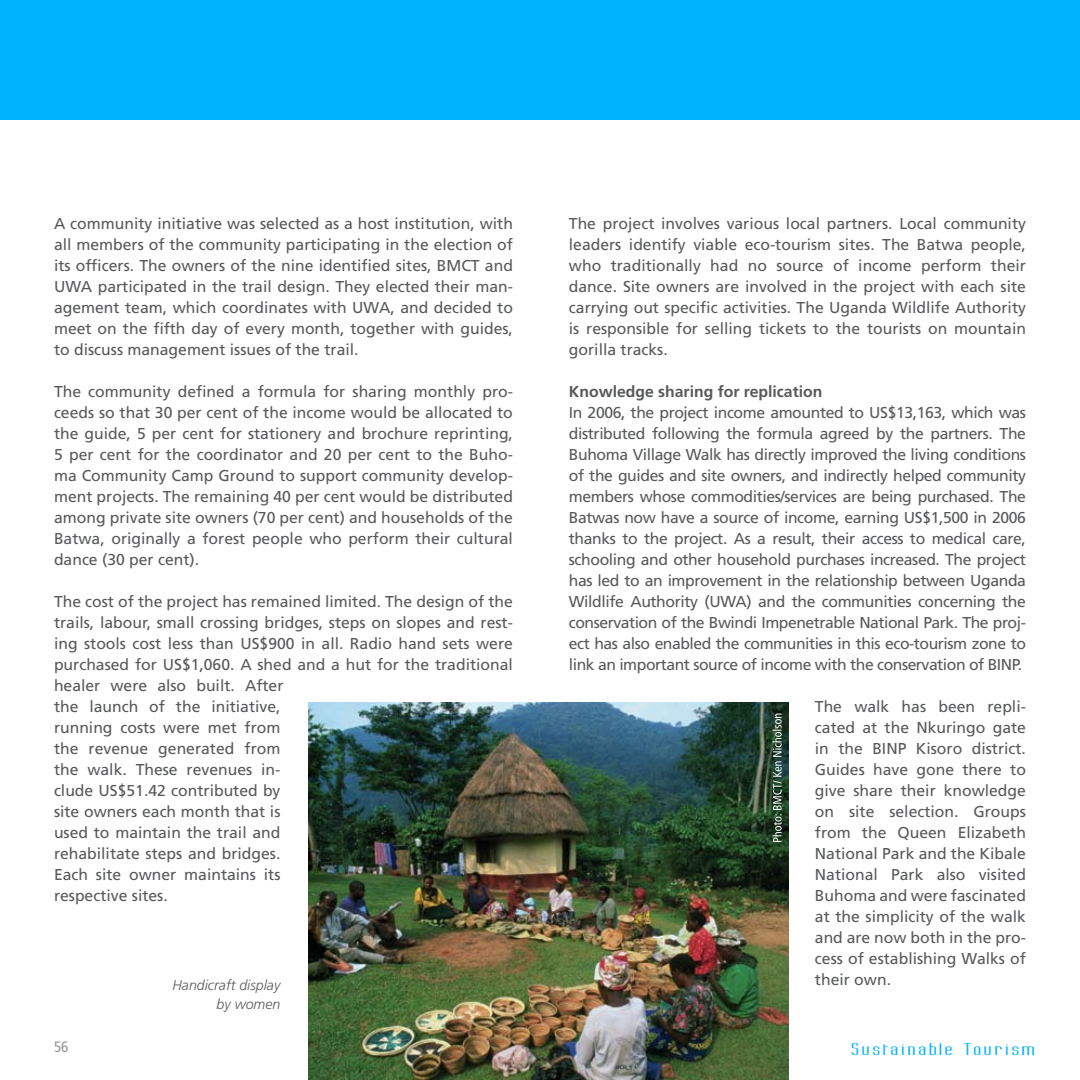
<style>
.page{position:relative;width:1080px;height:1080px;background:#fff}
.page>*{position:absolute;margin:0;border:0;box-sizing:border-box;transform-origin:0 0}
.t1{font:15.75px/21px "Frutiger LT Std";color:#58595b;text-align:justify}
.t2{font:700 15.75px "Frutiger LT Std";color:#58595b}
.t3{font:15px "Labtop Superwide Boldish";letter-spacing:.2em;color:#00b3ff}
.t4{font:condensed 15px "Frutiger LT Std";color:#939598}
.t5{font:italic 300 14.1px/18.9px "Frutiger LT Std";color:#58595b;text-align:right}
</style>
<div class="page">
<div style="left:0;top:0;width:1080px;height:119px;background:#00b3ff"></div>
<img style="left:308px;top:703px;width:481px;height:377px">
<svg style="left:773px;top:714px;width:9px;height:128px"></svg>
<p class="t1" style="left:54px;top:213px;width:461px">A community initiative was selected as a host institution, with all members of the community participating in the election of its officers. The owners of the nine identified sites, BMCT and UWA participated in the trail design. They elected their man&shy;agement team, which coordinates with UWA, and decided to meet on the fifth day of every month, together with guides, to discuss management issues of the trail.</p>
<p class="t1" style="left:54px;top:381px;width:461px">The community defined a formula for sharing monthly pro&shy;ceeds so that 30 per cent of the income would be allocated to the guide, 5 per cent for stationery and brochure reprinting, 5 per cent for the coordinator and 20 per cent to the Buho&shy;ma Community Camp Ground to support community develop&shy;ment projects. The remaining 40 per cent would be distributed among private site owners (70 per cent) and households of the Batwa, originally a forest people who perform their cultural dance (30 per cent).</p>
<p class="t1" style="left:54px;top:591px;width:461px;text-align:left">The cost of the project has remained limited. The design of the trails, labour, small crossing bridges, steps on slopes and rest&shy;ing stools cost less than US$900 in all. Radio hand sets were purchased for US$1,060. A shed and a hut for the traditional healer were also built. After<br>the launch of the initiative,<br>running costs were met from<br>the revenue generated from<br>the walk. These revenues in-<br>clude US$51.42 contributed by<br>site owners each month that is<br>used to maintain the trail and<br>rehabilitate steps and bridges.<br>Each site owner maintains its<br>respective sites.</p>
<p class="t5" style="left:172px;top:976px;width:109px">Handicraft display by women</p>
<p class="t1" style="left:569px;top:213px;width:459px">The project involves various local partners. Local community leaders identify viable eco-tourism sites. The Batwa people, who traditionally had no source of income perform their dance. Site owners are involved in the project with each site carrying out specific activities. The Uganda Wildlife Authority is responsible for selling tickets to the tourists on mountain gorilla tracks.</p>
<p class="t2" style="left:569px;top:383px;width:255px">Knowledge sharing for replication</p>
<p class="t1" style="left:569px;top:402px;width:459px">In 2006, the project income amounted to US$13,163, which was distributed following the formula agreed by the partners. The Buhoma Village Walk has directly improved the living conditions of the guides and site owners, and indirectly helped community members whose commodities/services are being purchased. The Batwas now have a source of income, earning US$1,500 in 2006 thanks to the project. As a result, their access to medical care, schooling and other household purchases increased. The project has led to an improvement in the relationship between Uganda Wildlife Authority (UWA) and the communities concerning the conservation of the Bwindi Impenetrable National Park. The proj&shy;ect has also enabled the communities in this eco-tourism zone to link an important source of income with the conservation of BINP.</p>
<p class="t1" style="left:815px;top:696px;width:213px">The walk has been repli&shy;cated at the Nkuringo gate in the BINP Kisoro district.<br>Guides have gone there to give share their knowledge on site selection. Groups from the Queen Elizabeth National Park and the Kibale National Park also visited Buhoma and were fascinated at the simplicity of the walk and are now both in the pro&shy;cess of establishing Walks of their own.</p>
<p class="t4" style="left:54px;top:1038px;width:8px">56</p>
<p class="t3" style="left:851px;top:1040px;width:185px">Sustainable Tourism</p>
</div>
